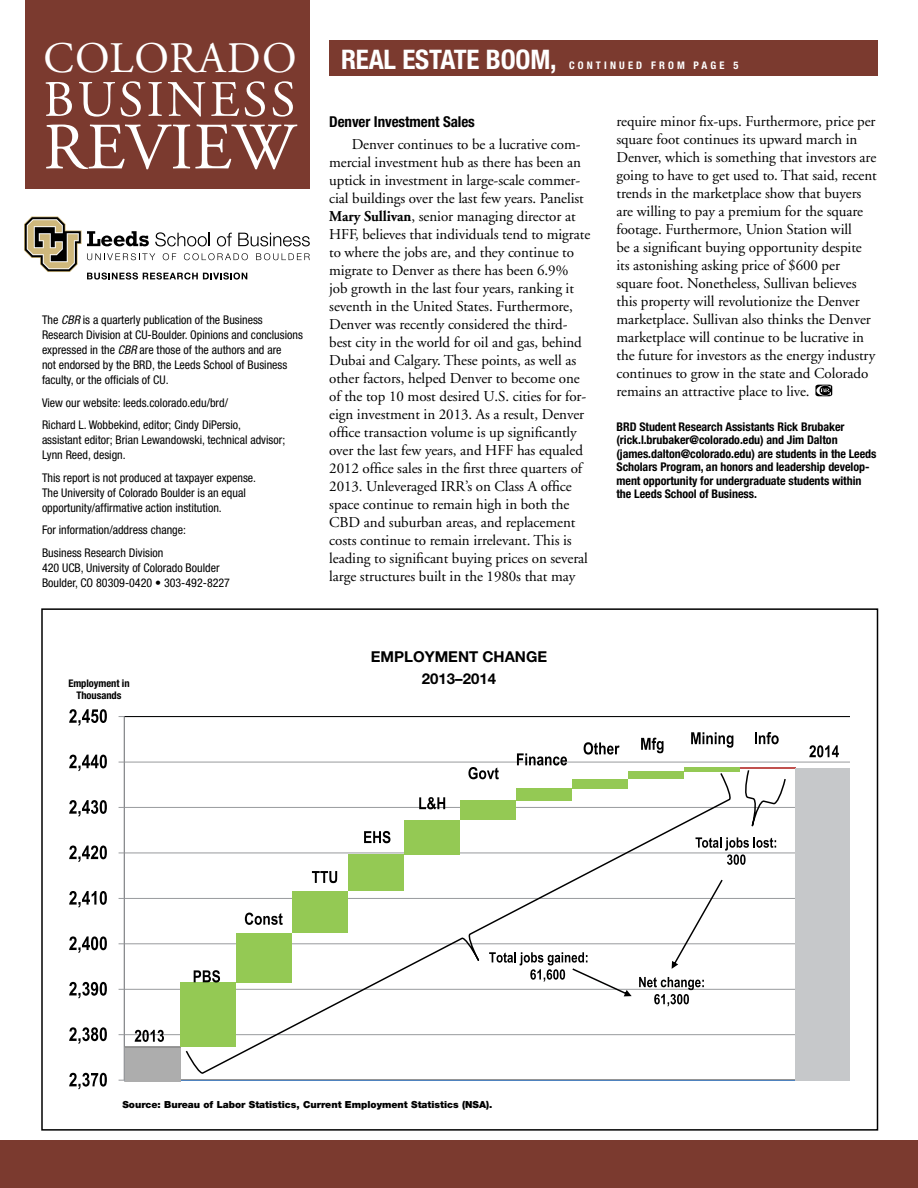
<style>
.page{position:relative;width:918px;height:1188px;background:#fff}
.page>*{position:absolute;margin:0;border:0;box-sizing:border-box;transform-origin:0 0}
.t1{font:66px "Adobe Garamond";letter-spacing:.01em;color:#fff}
.t2{font:51px "Adobe Garamond";letter-spacing:.06em;color:#fff}
.t3{font:43.5px "Adobe Garamond";letter-spacing:.03em;color:#fff}
.t4{font:700 condensed 27px "Helvetica Neue";letter-spacing:-.005em;color:#fff}
.t5{font:15px/18px "Adobe Garamond";letter-spacing:-.005em;color:#000}
.t6{font:700 15px/22.5px "Helvetica Neue";color:#000;text-align:center}
.t7{font:700 condensed 15px "Helvetica Neue";letter-spacing:-.005em;color:#000}
.t8{font:condensed 12px/15px "Helvetica Neue";color:#000}
.t9{font:700 condensed 12px/13.5px "Helvetica Neue";letter-spacing:-.005em;color:#000}
.t10{font:700 condensed 10.5px/12px "Helvetica Neue";letter-spacing:-.005em;color:#000;text-align:center}
.t11{font:700 condensed 10.5px "Helvetica Neue";letter-spacing:.3em;color:#fff}
.t12{font:900 9.75px "Helvetica Neue";color:#000}
.s1{font-style:italic}
.s2{font-weight:700}
</style>
<div class="page">
<div style="left:26px;top:0;width:284px;height:189px;background:#7b3a2f"></div>
<div style="left:0;top:1140px;width:918px;height:48px;background:#7b3a2f"></div>
<svg style="left:24px;top:216px;width:286px;height:64px"></svg>
<svg style="left:124px;top:716px;width:726px;height:331px"></svg>
<img style="left:124px;top:1047px;width:112px;height:34px">
<img style="left:236px;top:1079px;width:56px;height:2px">
<img style="left:292px;top:1079px;width:56px;height:2px">
<img style="left:348px;top:1079px;width:56px;height:2px">
<img style="left:404px;top:1079px;width:56px;height:2px">
<img style="left:684px;top:771px;width:56px;height:310px">
<img style="left:740px;top:768px;width:56px;height:313px">
<div style="left:180px;top:983px;width:56px;height:64px;background:#94c954"></div>
<hr style="left:684px;top:767px;width:56px;height:4px;background:#94c954">
<hr style="left:740px;top:767px;width:56px;height:1px;background:#c1514e">
<div style="left:796px;top:768px;width:54px;height:313px;background:#c6c8ca"></div>
<img style="left:180px;top:717px;width:56px;height:266px">
<img style="left:236px;top:717px;width:56px;height:54px">
<img style="left:292px;top:717px;width:56px;height:54px">
<img style="left:348px;top:717px;width:56px;height:54px">
<img style="left:404px;top:717px;width:56px;height:54px">
<img style="left:460px;top:717px;width:56px;height:54px">
<img style="left:516px;top:717px;width:56px;height:54px">
<img style="left:572px;top:717px;width:56px;height:54px">
<img style="left:628px;top:717px;width:56px;height:54px">
<img style="left:684px;top:717px;width:112px;height:50px">
<hr style="left:124px;top:717px;width:1px;height:363px;background:#989a9d">
<svg style="left:468px;top:767px;width:31px;height:4px"></svg>
<svg style="left:517px;top:753px;width:50px;height:13px"></svg>
<svg style="left:584px;top:742px;width:36px;height:13px"></svg>
<svg style="left:641px;top:738px;width:23px;height:15px"></svg>
<svg style="left:691px;top:732px;width:42px;height:16px"></svg>
<svg style="left:755px;top:732px;width:24px;height:12px"></svg>
<svg style="left:69px;top:1073px;width:38px;height:16px"></svg>
<svg style="left:69px;top:1027px;width:38px;height:17px"></svg>
<svg style="left:69px;top:982px;width:38px;height:17px"></svg>
<svg style="left:69px;top:936px;width:38px;height:17px"></svg>
<svg style="left:69px;top:891px;width:38px;height:17px"></svg>
<svg style="left:69px;top:846px;width:38px;height:16px"></svg>
<svg style="left:69px;top:800px;width:38px;height:17px"></svg>
<svg style="left:69px;top:755px;width:38px;height:16px"></svg>
<svg style="left:69px;top:709px;width:38px;height:17px"></svg>
<svg style="left:184px;top:771px;width:548px;height:305px"></svg>
<svg style="left:743px;top:769px;width:44px;height:59px"></svg>
<svg style="left:672px;top:880px;width:51px;height:89px"></svg>
<svg style="left:696px;top:837px;width:80px;height:28px"></svg>
<svg style="left:639px;top:977px;width:65px;height:29px"></svg>
<svg style="left:489px;top:952px;width:143px;height:44px"></svg>
<svg style="left:135px;top:1030px;width:29px;height:12px"></svg>
<svg style="left:809px;top:745px;width:30px;height:12px"></svg>
<div style="left:329px;top:40px;width:549px;height:36px;background:#7b3a2f"></div>
<svg style="left:815px;top:385px;width:17px;height:11px"></svg>
<h3 class="t3" style="left:44px;top:35px;width:255px">COLORADO</h3>
<h2 class="t2" style="left:44px;top:72px;width:254px">BUSINESS</h2>
<h1 class="t1" style="left:44px;top:112px;width:253px">REVIEW</h1>
<p class="t8" style="left:42px;top:313px;width:262px">The <span class="s1">CBR</span> is a quarterly publication of the Business Research Division at CU-Boulder. Opinions and conclusions expressed in the <span class="s1">CBR</span> are those of the authors and are<br>not endorsed by the BRD, the Leeds School of Business faculty, or the officials of CU.</p>
<p class="t8" style="left:42px;top:391px;width:201px;line-height:22.5px">View our website: leeds.colorado.edu/brd/<br>Richard L. Wobbekind, editor; Cindy DiPersio,</p>
<p class="t8" style="left:42px;top:433px;width:245px">assistant editor; Brian Lewandowski, technical advisor;<br>Lynn Reed, design.</p>
<p class="t8" style="left:42px;top:470px;width:216px">This report is not produced at taxpayer expense.<br>The University of Colorado Boulder is an equal opportunity/affirmative action institution.</p>
<p class="t8" style="left:42px;top:519px;width:146px;line-height:22.5px">For information/address change:<br>Business Research Division</p>
<p class="t8" style="left:42px;top:560px;width:190px">420 UCB, University of Colorado Boulder<br>Boulder, CO 80309-0420 • 303-492-8227</p>
<p class="t10" style="left:68px;top:677px;width:63px">Employment in<br>Thousands</p>
<h3 class="t4" style="left:341px;top:43px;width:217px">REAL ESTATE BOOM,</h3>
<p class="t11" style="left:569px;top:59px;width:171px">CONTINUED FROM PAGE 5</p>
<p class="t7" style="left:329px;top:112px;width:147px">Denver Investment Sales</p>
<p class="t5" style="left:329px;top:136px;width:263px;text-indent:23px">Denver continues to be a lucrative com&shy;mercial investment hub as there has been an uptick in investment in large-scale commer&shy;cial buildings over the last few years. Panelist <span class="s2">Mary Sullivan</span>, senior managing director at HFF, believes that individuals tend to migrate to where the jobs are, and they continue to migrate to Denver as there has been 6.9% job growth in the last four years, ranking it seventh in the United States. Furthermore, Denver was recently considered the third&shy;best city in the world for oil and gas, behind Dubai and Calgary. These points, as well as other factors, helped Denver to become one of the top 10 most desired U.S. cities for for&shy;eign investment in 2013. As a result, Denver office transaction volume is up significantly over the last few years, and HFF has equaled 2012 office sales in the first three quarters of 2013. Unleveraged IRR’s on Class A office space continue to remain high in both the CBD and suburban areas, and replacement costs continue to remain irrelevant. This is leading to significant buying prices on several large structures built in the 1980s that may</p>
<p class="t6" style="left:371px;top:645px;width:178px">EMPLOYMENT CHANGE<br>2013–2014</p>
<p class="t5" style="left:616px;top:113px;width:262px">require minor fix-ups. Furthermore, price per square foot continues its upward march in Denver, which is something that investors are going to have to get used to. That said, recent trends in the marketplace show that buyers are willing to pay a premium for the square footage. Furthermore, Union Station will<br>be a significant buying opportunity despite its astonishing asking price of $600 per square foot. Nonetheless, Sullivan believes this property will revolutionize the Denver marketplace. Sullivan also thinks the Denver marketplace will continue to be lucrative in the future for investors as the energy industry continues to grow in the state and Colorado remains an attractive place to live.</p>
<p class="t9" style="left:616px;top:419px;width:262px">BRD Student Research Assistants Rick Brubaker (rick.l.brubaker@colorado.edu) and Jim Dalton (james.dalton@colorado.edu) are students in the Leeds Scholars Program, an honors and leadership develop&shy;ment opportunity for undergraduate students within the Leeds School of Business.</p>
<p class="t12" style="left:122px;top:1099px;width:372px">Source: Bureau of Labor Statistics, Current Employment Statistics (NSA).</p>
</div>
